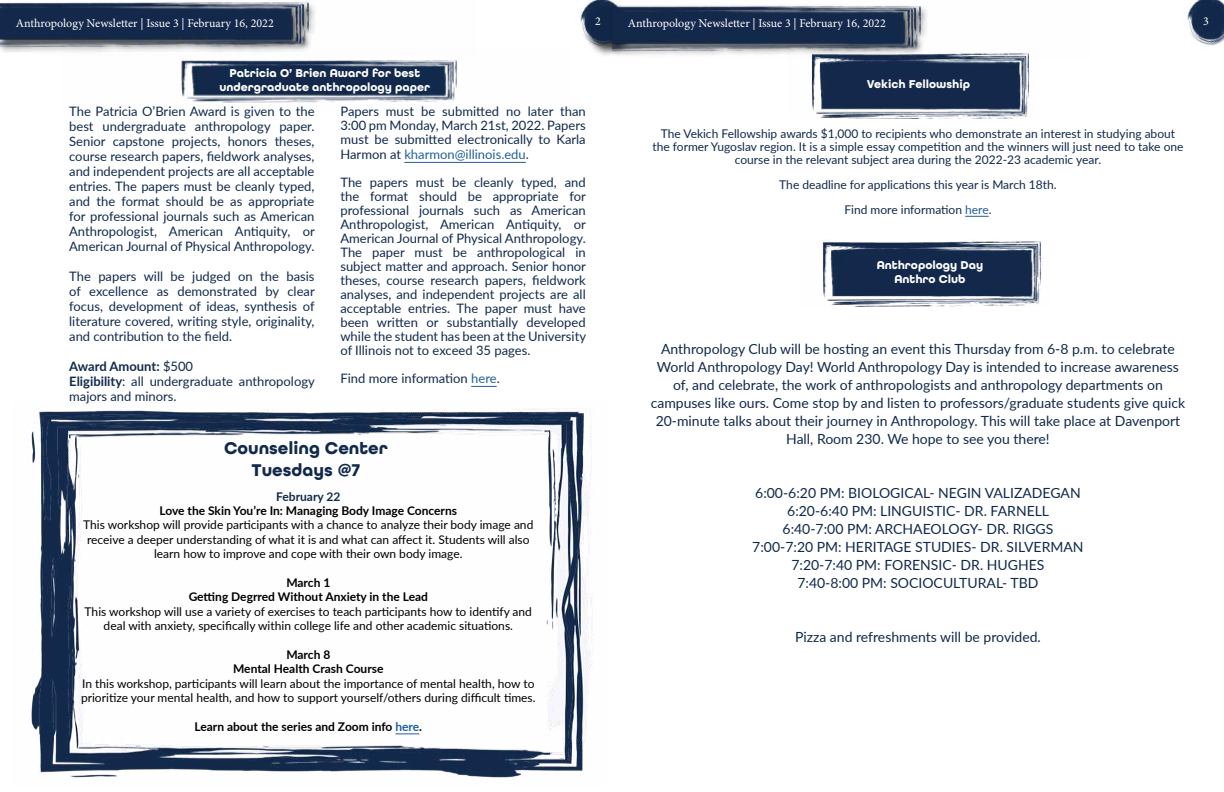
<style>
.page{position:relative;width:1224px;height:792px;background:#fff}
.page>*{position:absolute;margin:0;border:0;box-sizing:border-box;transform-origin:0 0}
.t1{font:700 18px/21.6px "All Round Gothic";color:#11294b;text-align:center}
.t2{font:14px/18px "Lato";color:#11294b;text-align:center}
.t3{font:13px/15px "Lato";color:#11294b;text-align:justify}
.t4{font:12px/14.4px "Lato";color:#000;text-align:center}
.t5{font:12px/12.5px "Lato";color:#11294b;text-align:center}
.t6{font:700 12px/14.4px "Lato";color:#000;text-align:center}
.t7{font:700 12px/14.4px "All Round Gothic";color:#fff;text-align:center}
.t8{font:12px "Minion Pro";color:#fff}
.t9{font:700 12px "Lato";color:#11294b}
.s1{font-weight:700}
.s2{color:#215e9e}
</style>
<div class="page">
<img style="left:31px;top:408px;width:563px;height:370px">
<img style="left:1187px;top:0;width:37px;height:46px">
<div style="left:582px;top:1px;width:54px;height:58px;background:#000;opacity:.75"></div>
<img style="left:580px;top:0;width:32px;height:52px">
<img style="left:612px;top:1px;width:315px;height:58px">
<img style="left:0;top:1px;width:315px;height:51px">
<svg style="left:395px;top:734px;width:24px;height:1px"></svg>
<img style="left:788px;top:52px;width:242px;height:67px">
<svg style="left:965px;top:216px;width:24px;height:1px"></svg>
<img style="left:61px;top:51px;width:397px;height:52px">
<hr style="left:404px;top:162px;width:122px;height:1px;background:#215e9e">
<svg style="left:471px;top:386px;width:26px;height:1px"></svg>
<img style="left:821px;top:240px;width:221px;height:66px">
<p class="t8" style="left:16px;top:15px;width:259px">Anthropology Newsletter | Issue 3 | February 16, 2022</p>
<p class="t8" style="left:595px;top:13px;width:7px">2</p>
<p class="t7" style="left:219px;top:66px;width:212px">Patricia O’ Brien Award for best undergraduate anthropology paper</p>
<p class="t3" style="left:69px;top:104px;width:247px">The Patricia O’Brien Award is given to the best undergraduate anthropology paper.<br>Senior capstone projects, honors theses, course research papers, fieldwork analyses, and independent projects are all acceptable entries. The papers must be cleanly typed, and the format should be as appropriate for professional journals such as American Anthropologist, American Antiquity, or American Journal of Physical Anthropology.</p>
<p class="t3" style="left:69px;top:269px;width:247px">The papers will be judged on the basis of excellence as demonstrated by clear focus, development of ideas, synthesis of literature covered, writing style, originality, and contribution to the field.</p>
<p class="t3" style="left:69px;top:359px;width:247px;text-align:left"><span class="s1">Award Amount:</span> $500<br><span class="s1">Eligibility</span>: all undergraduate anthropology majors and minors.</p>
<p class="t3" style="left:340px;top:104px;width:247px;line-height:14.3px">Papers must be submitted no later than 3:00 pm Monday, March 21st, 2022. Papers must be submitted electronically to Karla Harmon at <span class="s2">kharmon@illinois.edu</span>.</p>
<p class="t3" style="left:340px;top:175px;width:247px;line-height:14px">The papers must be cleanly typed, and the format should be appropriate for professional journals such as American Anthropologist, American Antiquity, or American Journal of Physical Anthropology.<br>The paper must be anthropological in subject matter and approach. Senior honor theses, course research papers, fieldwork analyses, and independent projects are all acceptable entries. The paper must have been written or substantially developed while the student has been at the University of Illinois not to exceed 35 pages.</p>
<p class="t3" style="left:340px;top:371px;width:161px">Find more information <span class="s2">here</span>.</p>
<h1 class="t1" style="left:224px;top:438px;width:165px">Counseling Center<br>Tuesdays @7</h1>
<p class="t9" style="left:276px;top:487px;width:66px">February 22</p>
<p class="t6" style="left:160px;top:503px;width:299px">Love the Skin You’re In: Managing Body Image Concerns</p>
<p class="t4" style="left:83px;top:517px;width:452px">This workshop will provide participants with a chance to analyze their body image and receive a deeper understanding of what it is and what can affect it. Students will also learn how to improve and cope with their own body image.</p>
<p class="t6" style="left:189px;top:575px;width:241px">March 1<br>Getting Degrred Without Anxiety in the Lead</p>
<p class="t4" style="left:85px;top:604px;width:449px">This workshop will use a variety of exercises to teach participants how to identify and deal with anxiety, specifically within college life and other academic situations.</p>
<p class="t6" style="left:233px;top:647px;width:152px">March 8<br>Mental Health Crash Course</p>
<p class="t4" style="left:81px;top:676px;width:456px;text-align:left">In this workshop, participants will learn about the importance of mental health, how to prioritize your mental health, and how to support yourself/others during difficult times.</p>
<p class="t6" style="left:195px;top:719px;width:229px">Learn about the series and Zoom info <span class="s2">here</span>.</p>
<p class="t8" style="left:628px;top:15px;width:259px">Anthropology Newsletter | Issue 3 | February 16, 2022</p>
<p class="t8" style="left:1203px;top:13px;width:7px">3</p>
<p class="t7" style="left:867px;top:77px;width:105px">Vekich Fellowship</p>
<p class="t5" style="left:652px;top:127px;width:533px">The Vekich Fellowship awards $1,000 to recipients who demonstrate an interest in studying about the former Yugoslav region. It is a simple essay competition and the winners will just need to take one course in the relevant subject area during the 2022-23 academic year.</p>
<p class="t5" style="left:779px;top:171px;width:279px;line-height:25px">The deadline for applications this year is March 18th.<br>Find more information <span class="s2">here</span>.</p>
<p class="t7" style="left:877px;top:258px;width:108px">Anthropology Day<br>Anthro Club</p>
<p class="t2" style="left:651px;top:340px;width:536px">Anthropology Club will be hosting an event this Thursday from 6-8 p.m. to celebrate World Anthropology Day! World Anthropology Day is intended to increase awareness of, and celebrate, the work of anthropologists and anthropology departments on campuses like ours. Come stop by and listen to professors/graduate students give quick 20-minute talks about their journey in Anthropology. This will take place at Davenport Hall, Room 230. We hope to see you there!</p>
<p class="t2" style="left:752px;top:484px;width:333px">6:00-6:20 PM: BIOLOGICAL- NEGIN VALIZADEGAN 6:20-6:40 PM: LINGUISTIC- DR. FARNELL<br>6:40-7:00 PM: ARCHAEOLOGY- DR. RIGGS 7:00-7:20 PM: HERITAGE STUDIES- DR. SILVERMAN 7:20-7:40 PM: FORENSIC- DR. HUGHES<br>7:40-8:00 PM: SOCIOCULTURAL- TBD</p>
<p class="t2" style="left:795px;top:628px;width:247px">Pizza and refreshments will be provided.</p>
</div>
